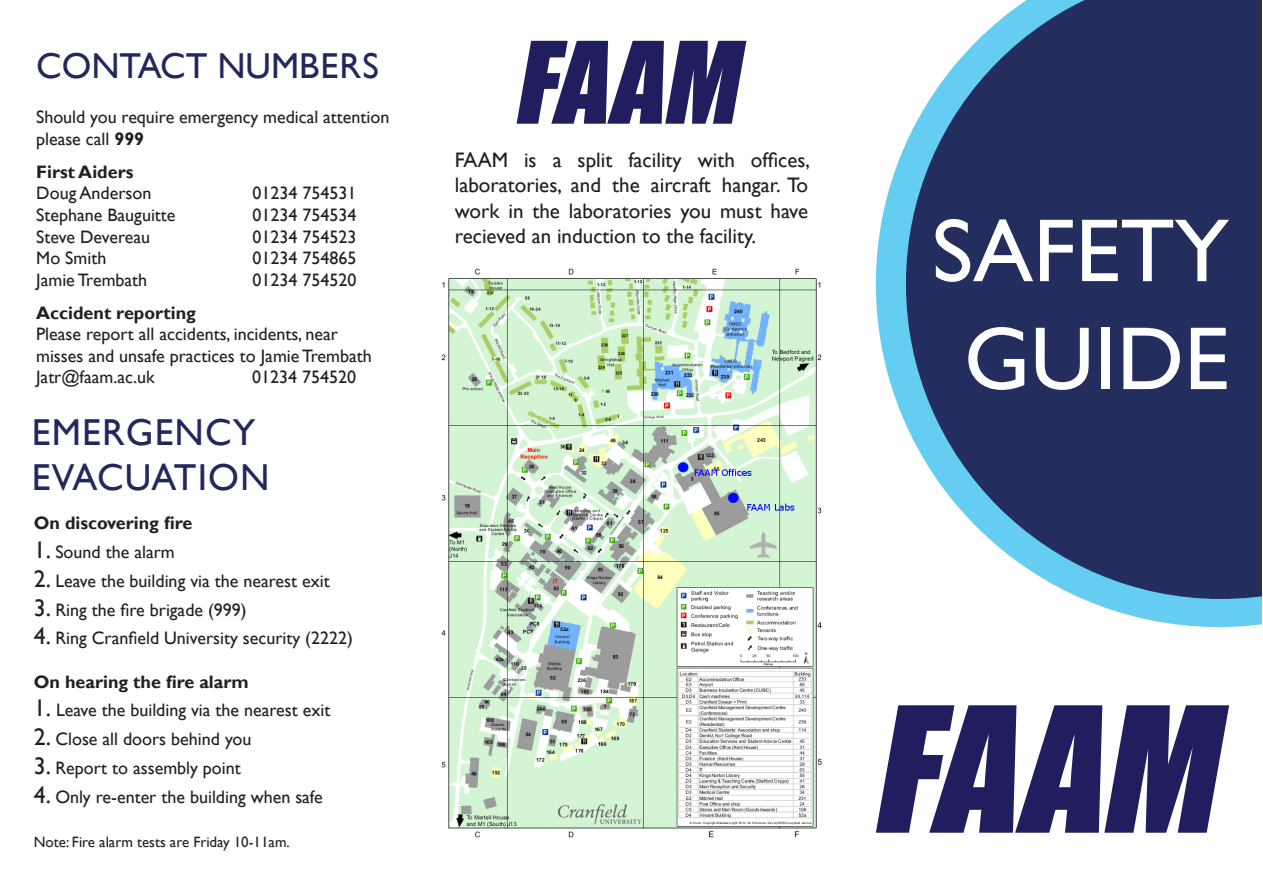
<style>
.page{position:relative;width:1263px;height:893px;background:#fff}
.page>*{position:absolute;margin:0;border:0;box-sizing:border-box;transform-origin:0 0}
.t1{font:90px/108px "Gill Sans";color:#fff;text-align:center}
.t2{font:37.5px/45px "Gill Sans";letter-spacing:.03em;color:#22285c}
.t3{font:36px "Gill Sans";color:#22275c}
.t4{font:21px/25.2px "Gill Sans";color:#231f20;text-align:justify}
.t5{font:18px/21.6px "Gill Sans";color:#231f20}
.t6{font:700 18px "Gill Sans";color:#231f20}
.t7{font:15px "Gill Sans";color:#231f20}
.s1{font-weight:700}
.s2{font-size:24px}
</style>
<div class="page">
<svg style="left:876px;top:143px;width:386px;height:484px"></svg>
<svg style="left:906px;top:0;width:356px;height:599px"></svg>
<img style="left:441px;top:268px;width:381px;height:570px">
<svg style="left:876px;top:705px;width:353px;height:128px"></svg>
<svg style="left:517px;top:41px;width:229px;height:83px"></svg>
<h3 class="t3" style="left:36px;top:45px;width:344px">CONTACT NUMBERS</h3>
<p class="t5" style="left:36px;top:106px;width:355px">Should you require emergency medical attention please call <span class="s1">999</span></p>
<p class="t6" style="left:36px;top:161px;width:99px">First Aiders</p>
<p class="t5" style="left:36px;top:182px;width:117px">Doug Anderson</p>
<p class="t5" style="left:252px;top:182px;width:106px">01234 754531</p>
<p class="t5" style="left:36px;top:204px;width:141px">Stephane Bauguitte</p>
<p class="t5" style="left:252px;top:204px;width:106px">01234 754534</p>
<p class="t5" style="left:36px;top:225px;width:115px">Steve Devereau</p>
<p class="t5" style="left:252px;top:225px;width:106px">01234 754523</p>
<p class="t5" style="left:36px;top:247px;width:72px">Mo Smith</p>
<p class="t5" style="left:252px;top:247px;width:106px">01234 754865</p>
<p class="t5" style="left:36px;top:269px;width:112px">Jamie Trembath</p>
<p class="t5" style="left:252px;top:269px;width:106px">01234 754520</p>
<p class="t6" style="left:36px;top:302px;width:161px">Accident reporting</p>
<p class="t5" style="left:36px;top:323px;width:337px">Please report all accidents, incidents, near misses and unsafe practices to Jamie Trembath<br>Jatr@faam.ac.uk</p>
<p class="t5" style="left:252px;top:366px;width:106px">01234 754520</p>
<h2 class="t2" style="left:32px;top:409px;width:239px">EMERGENCY<br>EVACUATION</h2>
<p class="t6" style="left:34px;top:512px;width:160px">On discovering fire</p>
<p class="t5" style="left:34px;top:541px;width:142px"><span class="s2">1.</span> Sound the alarm</p>
<p class="t5" style="left:34px;top:570px;width:297px"><span class="s2">2.</span> Leave the building via the nearest exit</p>
<p class="t5" style="left:34px;top:598px;width:214px"><span class="s2">3.</span> Ring the fire brigade (999)</p>
<p class="t5" style="left:34px;top:627px;width:321px"><span class="s2">4.</span> Ring Cranfield University security (2222)</p>
<p class="t6" style="left:34px;top:671px;width:216px">On hearing the fire alarm</p>
<p class="t5" style="left:34px;top:699px;width:298px"><span class="s2">1.</span> Leave the building via the nearest exit</p>
<p class="t5" style="left:34px;top:728px;width:219px"><span class="s2">2.</span> Close all doors behind you</p>
<p class="t5" style="left:34px;top:757px;width:208px"><span class="s2">3.</span> Report to assembly point</p>
<p class="t5" style="left:34px;top:786px;width:291px"><span class="s2">4.</span> Only re-enter the building when safe</p>
<p class="t7" style="left:34px;top:833px;width:258px">Note: Fire alarm tests are Friday 10-11am.</p>
<p class="t4" style="left:455px;top:147px;width:357px">FAAM is a split facility with offices, laboratories, and the aircraft hangar. To work in the laboratories you must have recieved an induction to the facility.</p>
<h1 class="t1" style="left:932px;top:196px;width:299px">SAFETY<br>GUIDE</h1>
</div>
